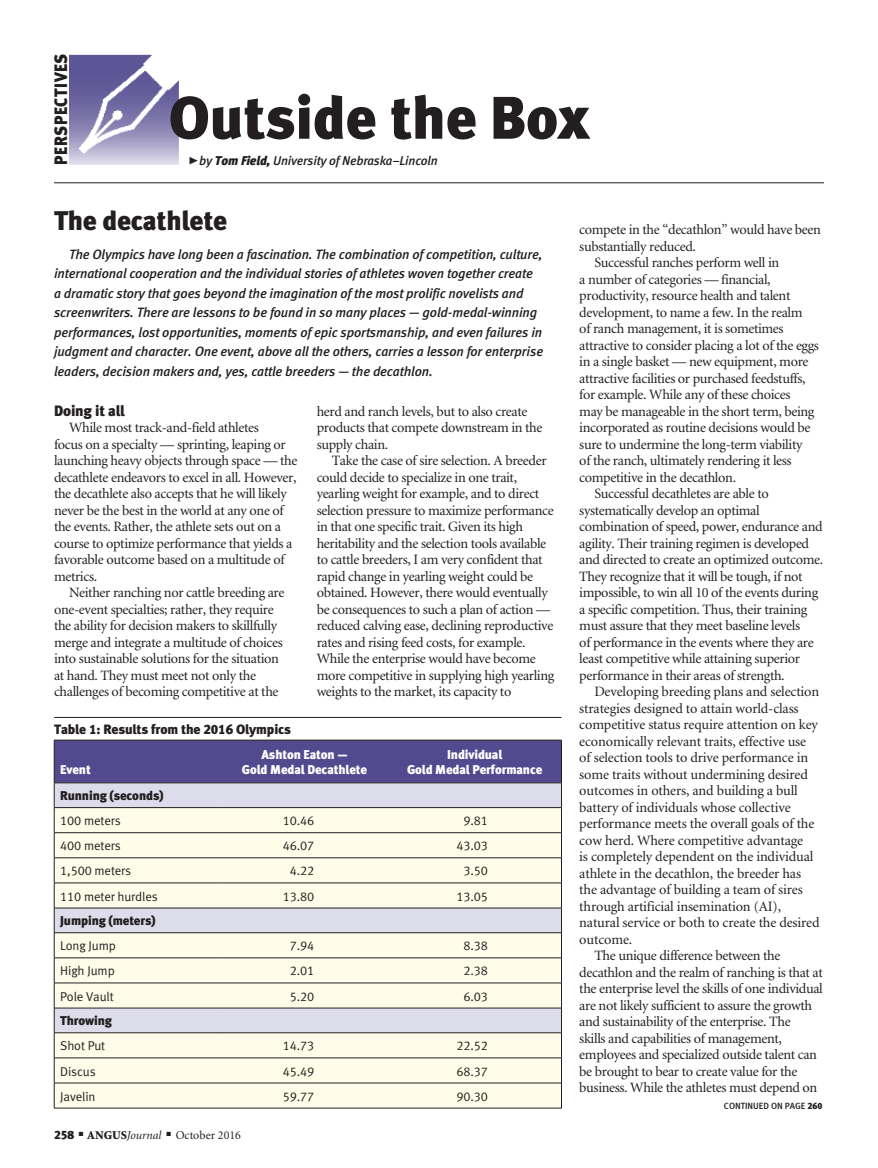
<style>
.page{position:relative;width:878px;height:1168px;background:#fff}
.page>*{position:absolute;margin:0;border:0;box-sizing:border-box;transform-origin:0 0}
.t1{font:60px "Meta Black LF";letter-spacing:-.005em;color:#231f20}
.column_headline{font:27px "Meta Black LF";letter-spacing:-.01em;color:#231f20}
.t2{font:18px "Meta Black LF";letter-spacing:.04em;color:#231f20;scale:.9 1}
.subhead{font:15px "Meta Black LF";letter-spacing:-.01em;color:#231f20}
.body_text{font:14.25px/16.5px "Minion";letter-spacing:-.025em;color:#231f20}
.column_intro{font:italic 13.5px/19.5px "Meta Medium LF";letter-spacing:-.01em;color:#231f20}
.table_headline{font:13.5px "Meta Black LF";letter-spacing:-.01em;color:#231f20}
.table_text{font:12.75px "Meta Normal LF";letter-spacing:-.01em;color:#231f20}
.table_subheads{font:12.75px/15px "Meta Black LF";letter-spacing:-.01em;color:#fff;text-align:center}
.t3{font:italic 12.75px "Meta Medium LF";letter-spacing:-.01em;color:#231f20}
.table_subheads-2{font:12.75px "Meta Black LF";letter-spacing:-.01em;color:#231f20}
.t4{font:12px "Minion";color:#231f20}
.t5{font:9px "Meta Medium LF";color:#231f20}
.s1{font-family:"Meta Black Caps Expert";font-style:normal;font-size:21px}
.s2{font-family:"Meta Black LF"}
.s3{font-weight:900}
.s4{font-style:italic}
</style>
<div class="page">
<img style="left:69px;top:54px;width:109px;height:111px">
<hr style="left:54px;top:183px;width:770px;height:1px;background:#231f20">
<svg style="left:54px;top:740px;width:508px;height:368px;background:#dcd9d7"></svg>
<hr style="left:54px;top:1108px;width:167px;height:1px;background:#231f20">
<hr style="left:221px;top:1108px;width:167px;height:1px;background:#231f20">
<hr style="left:388px;top:1108px;width:173px;height:1px;background:#231f20">
<hr style="left:54px;top:782px;width:167px;height:1px;background:#231f20">
<hr style="left:221px;top:782px;width:167px;height:1px;background:#231f20">
<hr style="left:388px;top:782px;width:173px;height:1px;background:#231f20">
<hr style="left:54px;top:717px;width:507px;height:1px;background:#231f20">
<p class="t2" style="left:50px;top:165px;width:125px;rotate:-90deg">PERSPECTIVES</p>
<p class="t1" style="left:169px;top:82px;width:422px">Outside the Box</p>
<p class="t3" style="left:188px;top:153px;width:251px"><span class="s1">@</span>by <span class="s2">Tom Field,</span> University of Nebraska–Lincoln</p>
<p class="column_headline" style="left:54px;top:205px;width:175px">The decathlete</p>
<p class="column_intro" style="left:54px;top:244px;width:490px;text-indent:15px">The Olympics have long been a fascination. The combination of competition, culture, international cooperation and the individual stories of athletes woven together create a dramatic story that goes beyond the imagination of the most prolific novelists and screenwriters. There are lessons to be found in so many places — gold-medal-winning performances, lost opportunities, moments of epic sportsmanship, and even failures in judgment and character. One event, above all the others, carries a lesson for enterprise leaders, decision makers and, yes, cattle breeders — the decathlon.</p>
<p class="subhead" style="left:54px;top:401px;width:72px">Doing it all</p>
<p class="body_text" style="left:54px;top:420px;width:245px;text-indent:15px">While most track-and-field athletes<br>focus on a specialty — sprinting, leaping or launching heavy objects through space — the decathlete endeavors to excel in all. However, the decathlete also accepts that he will likely never be the best in the world at any one of the events. Rather, the athlete sets out on a course to optimize performance that yields a favorable outcome based on a multitude of metrics.</p>
<p class="body_text" style="left:54px;top:585px;width:232px;text-indent:15px">Neither ranching nor cattle breeding are one-event specialties; rather, they require the ability for decision makers to skillfully merge and integrate a multitude of choices into sustainable solutions for the situation at hand. They must meet not only the challenges of becoming competitive at the</p>
<p class="body_text" style="left:316px;top:403px;width:227px">herd and ranch levels, but to also create products that compete downstream in the supply chain.</p>
<p class="body_text" style="left:316px;top:453px;width:239px;text-indent:15px">Take the case of sire selection. A breeder could decide to specialize in one trait, yearling weight for example, and to direct selection pressure to maximize performance in that one specific trait. Given its high heritability and the selection tools available to cattle breeders, I am very confident that rapid change in yearling weight could be obtained. However, there would eventually be consequences to such a plan of action — reduced calving ease, declining reproductive rates and rising feed costs, for example.<br>While the enterprise would have become more competitive in supplying high yearling weights to the market, its capacity to</p>
<p class="table_headline" style="left:54px;top:721px;width:238px">Table 1: Results from the 2016 Olympics</p>
<p class="table_subheads" style="left:60px;top:762px;width:32px">Event</p>
<p class="table_subheads" style="left:242px;top:747px;width:127px">Ashton Eaton —<br>Gold Medal Decathlete</p>
<p class="table_subheads" style="left:407px;top:747px;width:137px">Individual<br>Gold Medal Performance</p>
<p class="table_subheads-2" style="left:60px;top:788px;width:105px">Running (seconds)</p>
<p class="table_text" style="left:60px;top:813px;width:62px">100 meters</p>
<p class="table_text" style="left:283px;top:813px;width:33px">10.46</p>
<p class="table_text" style="left:463px;top:813px;width:26px">9.81</p>
<p class="table_text" style="left:60px;top:838px;width:62px">400 meters</p>
<p class="table_text" style="left:283px;top:838px;width:33px">46.07</p>
<p class="table_text" style="left:456px;top:838px;width:33px">43.03</p>
<p class="table_text" style="left:60px;top:863px;width:72px">1,500 meters</p>
<p class="table_text" style="left:290px;top:863px;width:26px">4.22</p>
<p class="table_text" style="left:463px;top:863px;width:26px">3.50</p>
<p class="table_text" style="left:60px;top:889px;width:99px">110 meter hurdles</p>
<p class="table_text" style="left:283px;top:889px;width:33px">13.80</p>
<p class="table_text" style="left:456px;top:889px;width:33px">13.05</p>
<p class="table_subheads-2" style="left:60px;top:913px;width:97px">Jumping (meters)</p>
<p class="table_text" style="left:60px;top:938px;width:57px">Long Jump</p>
<p class="table_text" style="left:290px;top:938px;width:26px">7.94</p>
<p class="table_text" style="left:463px;top:938px;width:26px">8.38</p>
<p class="table_text" style="left:60px;top:963px;width:56px">High Jump</p>
<p class="table_text" style="left:290px;top:963px;width:26px">2.01</p>
<p class="table_text" style="left:463px;top:963px;width:26px">2.38</p>
<p class="table_text" style="left:60px;top:989px;width:55px">Pole Vault</p>
<p class="table_text" style="left:290px;top:989px;width:26px">5.20</p>
<p class="table_text" style="left:463px;top:989px;width:26px">6.03</p>
<p class="table_subheads-2" style="left:60px;top:1013px;width:53px">Throwing</p>
<p class="table_text" style="left:60px;top:1038px;width:47px">Shot Put</p>
<p class="table_text" style="left:283px;top:1038px;width:33px">14.73</p>
<p class="table_text" style="left:456px;top:1038px;width:33px">22.52</p>
<p class="table_text" style="left:60px;top:1063px;width:37px">Discus</p>
<p class="table_text" style="left:283px;top:1063px;width:33px">45.49</p>
<p class="table_text" style="left:456px;top:1063px;width:33px">68.37</p>
<p class="table_text" style="left:60px;top:1089px;width:37px">Javelin</p>
<p class="table_text" style="left:283px;top:1089px;width:33px">59.77</p>
<p class="table_text" style="left:456px;top:1089px;width:33px">90.30</p>
<p class="t4" style="left:54px;top:1129px;width:188px"><span class="s2">258</span> ■ <span class="s3">ANGUS</span><span class="s4">Journal</span> ■ October 2016</p>
<p class="body_text" style="left:579px;top:222px;width:243px">compete in the “decathlon” would have been substantially reduced.</p>
<p class="body_text" style="left:579px;top:255px;width:241px;text-indent:15px">Successful ranches perform well in<br>a number of categories — financial, productivity, resource health and talent development, to name a few. In the realm<br>of ranch management, it is sometimes attractive to consider placing a lot of the eggs in a single basket — new equipment, more attractive facilities or purchased feedstuffs, for example. While any of these choices<br>may be manageable in the short term, being incorporated as routine decisions would be sure to undermine the long-term viability<br>of the ranch, ultimately rendering it less competitive in the decathlon.</p>
<p class="body_text" style="left:579px;top:486px;width:245px;text-indent:15px">Successful decathletes are able to systematically develop an optimal combination of speed, power, endurance and agility. Their training regimen is developed and directed to create an optimized outcome.<br>They recognize that it will be tough, if not impossible, to win all 10 of the events during a specific competition. Thus, their training must assure that they meet baseline levels<br>of performance in the events where they are least competitive while attaining superior performance in their areas of strength.</p>
<p class="body_text" style="left:579px;top:684px;width:242px;text-indent:15px">Developing breeding plans and selection strategies designed to attain world-class competitive status require attention on key economically relevant traits, effective use of selection tools to drive performance in some traits without undermining desired outcomes in others, and building a bull battery of individuals whose collective performance meets the overall goals of the cow herd. Where competitive advantage<br>is completely dependent on the individual athlete in the decathlon, the breeder has the advantage of building a team of sires through artificial insemination (AI), natural service or both to create the desired outcome.</p>
<p class="body_text" style="left:579px;top:948px;width:245px;text-indent:15px">The unique difference between the decathlon and the realm of ranching is that at the enterprise level the skills of one individual are not likely sufficient to assure the growth and sustainability of the enterprise. The<br>skills and capabilities of management, employees and specialized outside talent can be brought to bear to create value for the business. While the athletes must depend on</p>
<p class="t5" style="left:724px;top:1100px;width:100px">CONTINUED ON PAGE <span class="s2">260</span></p>
</div>
